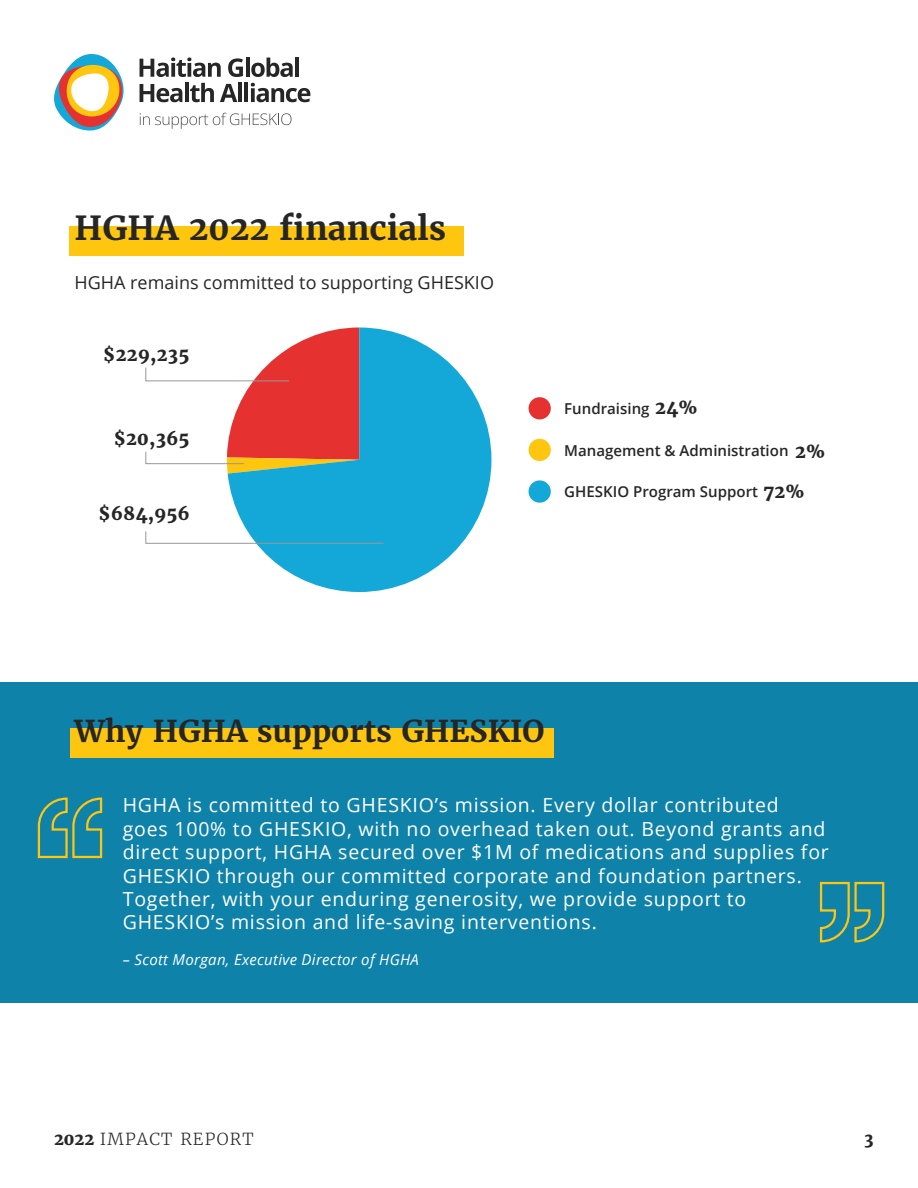
<style>
.page{position:relative;width:918px;height:1188px;background:#fff}
.page>*{position:absolute;margin:0;border:0;box-sizing:border-box;transform-origin:0 0}
.t1{font:700 33px "Merriweather";color:#262626}
.t2{font:700 30px "Merriweather";color:#262626}
.t3{font:19.5px/23.4px "Open Sans";letter-spacing:.04em;color:#fff}
.t4{font:18px "Open Sans";color:#262626}
.t5{font:800 18px "Merriweather";letter-spacing:.02em;color:#262626}
.t6{font:300 16.5px "Merriweather";letter-spacing:.075em;color:#262626}
.t7{font:800 16.5px "Merriweather";color:#262626}
.t8{font:600 15px "Open Sans";color:#262626}
.t9{font:italic 15px "Open Sans";letter-spacing:.02em;color:#fff}
.s1{font-weight:800}
</style>
<div class="page">
<div style="left:0;top:683px;width:918px;height:320px;background:#0f82a9"></div>
<div style="left:69px;top:226px;width:395px;height:30px;background:#ffc610"></div>
<svg style="left:54px;top:54px;width:70px;height:77px"></svg>
<svg style="left:140px;top:58px;width:81px;height:19px"></svg>
<svg style="left:228px;top:58px;width:15px;height:19px"></svg>
<hr style="left:246px;top:58px;width:3px;height:19px;background:#262626">
<svg style="left:251px;top:58px;width:42px;height:19px"></svg>
<hr style="left:295px;top:58px;width:4px;height:19px;background:#262626">
<svg style="left:140px;top:84px;width:42px;height:18px"></svg>
<hr style="left:185px;top:83px;width:4px;height:19px;background:#262626">
<svg style="left:190px;top:83px;width:24px;height:19px"></svg>
<svg style="left:220px;top:84px;width:17px;height:18px"></svg>
<hr style="left:238px;top:83px;width:4px;height:19px;background:#262626">
<hr style="left:244px;top:83px;width:4px;height:19px;background:#262626">
<svg style="left:251px;top:83px;width:59px;height:19px"></svg>
<svg style="left:140px;top:113px;width:152px;height:16px"></svg>
<div style="left:70px;top:729px;width:484px;height:29px;background:#ffc610"></div>
<svg style="left:37px;top:797px;width:66px;height:62px"></svg>
<svg style="left:819px;top:881px;width:66px;height:62px"></svg>
<svg style="left:228px;top:327px;width:263px;height:265px;fill:#14a8d8"></svg>
<div style="left:529px;top:397px;width:22px;height:22px;background:#e53231;border-radius:50%"></div>
<div style="left:529px;top:439px;width:22px;height:22px;background:#ffc610;border-radius:50%"></div>
<div style="left:529px;top:480px;width:22px;height:23px;background:#14a8d8;border-radius:50%"></div>
<svg style="left:145px;top:327px;width:214px;height:147px"></svg>
<svg style="left:145px;top:531px;width:239px;height:13px"></svg>
<h1 class="t1" style="left:75px;top:207px;width:373px">HGHA 2022 financials</h1>
<p class="t4" style="left:75px;top:270px;width:421px">HGHA remains committed to supporting GHESKIO</p>
<p class="t5" style="left:103px;top:343px;width:88px">$229,235</p>
<p class="t5" style="left:114px;top:427px;width:77px">$20,365</p>
<p class="t5" style="left:99px;top:502px;width:93px">$684,956</p>
<p class="t5" style="left:655px;top:396px;width:44px">24%</p>
<p class="t8" style="left:564px;top:398px;width:87px">Fundraising</p>
<p class="t8" style="left:564px;top:440px;width:226px">Management &amp; Administration</p>
<p class="t5" style="left:795px;top:440px;width:32px">2%</p>
<p class="t5" style="left:764px;top:480px;width:43px">72%</p>
<p class="t8" style="left:564px;top:482px;width:195px">GHESKIO Program Support</p>
<h2 class="t2" style="left:75px;top:712px;width:472px">Why HGHA supports GHESKIO</h2>
<p class="t3" style="left:123px;top:793px;width:708px">HGHA is committed to GHESKIO’s mission. Every dollar contributed<br>goes 100% to GHESKIO, with no overhead taken out. Beyond grants and direct support, HGHA secured over $1M of medications and supplies for GHESKIO through our committed corporate and foundation partners.<br>Together, with your enduring generosity, we provide support to GHESKIO’s mission and life-saving interventions.</p>
<p class="t9" style="left:123px;top:950px;width:298px">– Scott Morgan, Executive Director of HGHA</p>
<p class="t6" style="left:54px;top:1128px;width:201px"><span class="s1">2022</span> IMPACT REPORT</p>
<p class="t7" style="left:864px;top:1128px;width:11px">3</p>
</div>
